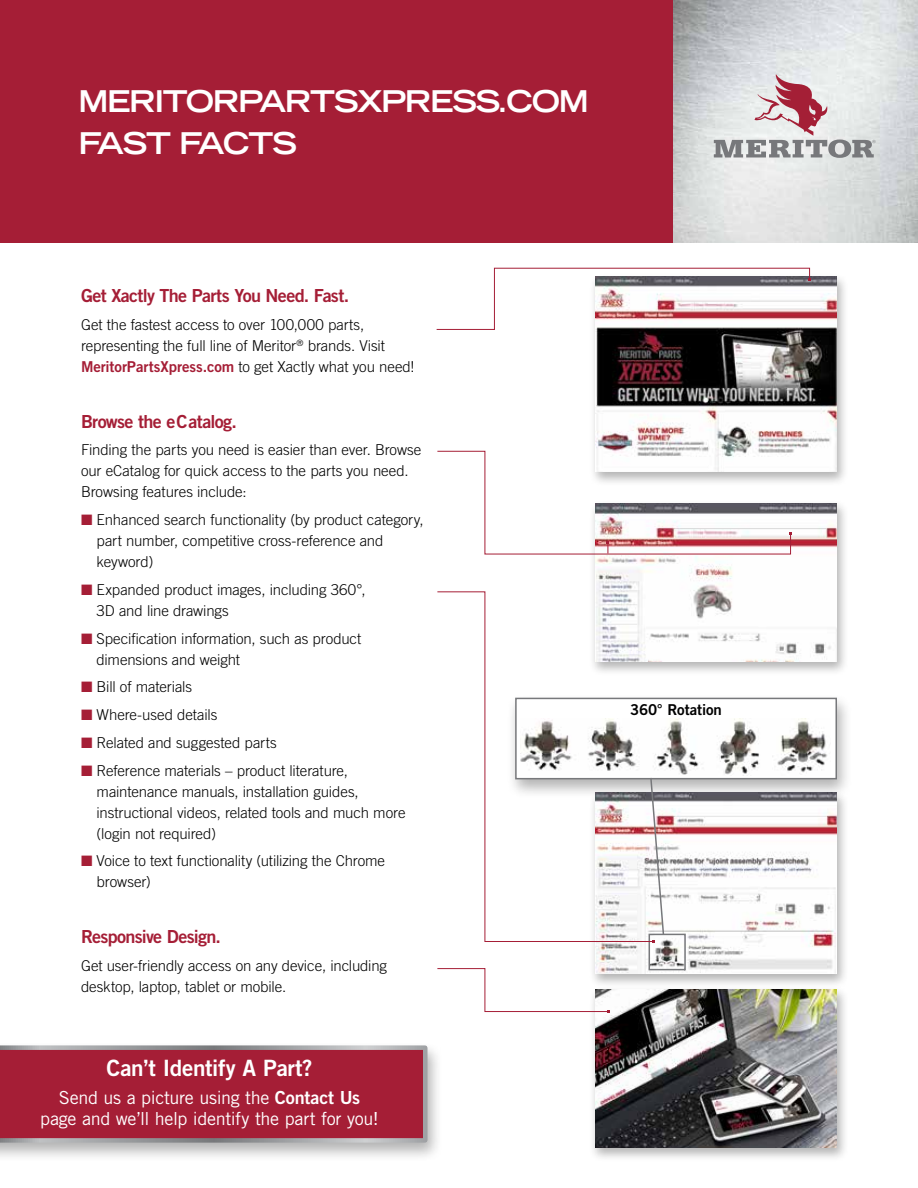
<style>
.page{position:relative;width:918px;height:1188px;background:#fff}
.page>*{position:absolute;margin:0;border:0;box-sizing:border-box;transform-origin:0 0}
.t1{font:700 expanded 30px/42px "Trade Gothic LT Std";letter-spacing:-.045em;color:#fff}
.t2{font:22.5px "Trade Gothic LT Std Bd 2";letter-spacing:-.015em;color:#fff}
.t3{font:18px/21px "Trade Gothic LT Std";letter-spacing:-.02em;color:#fff;text-align:center}
.t4{font:18px "Trade Gothic LT Std Bd 2";letter-spacing:-.035em;color:#a51e36}
.t5{font:300 15px/21px "Trade Gothic LT Std";letter-spacing:-.005em;color:#000}
.t6{font:15px "Trade Gothic LT Std Bd 2";letter-spacing:-.01em;color:#000}
.s1{font-family:"Trade Gothic LT Std Bd 2";font-weight:400;color:#a51e36}
.s2{color:#a51e36}
.s3{font-family:"Trade Gothic LT Std Bd 2"}
</style>
<div class="page">
<div style="left:507px;top:694px;width:346px;height:105px;background:#000;opacity:.3"></div>
<div style="left:515px;top:698px;width:322px;height:81px;background:#fff;border:2px solid #77787b"></div>
<div style="left:589px;top:790px;width:260px;height:198px;background:#000;opacity:.3"></div>
<img style="left:595px;top:793px;width:242px;height:180px">
<div style="left:0;top:1041px;width:443px;height:121px;background:#000;opacity:.3"></div>
<svg style="left:0;top:1045px;width:428px;height:98px"></svg>
<div style="left:0;top:0;width:674px;height:243px;background:#a51e36"></div>
<img style="left:674px;top:0;width:244px;height:243px">
<svg style="left:714px;top:74px;width:162px;height:84px"></svg>
<div style="left:589px;top:273px;width:260px;height:213px;background:#000;opacity:.3"></div>
<img style="left:596px;top:276px;width:241px;height:195px">
<svg style="left:436px;top:267px;width:375px;height:63px"></svg>
<div style="left:589px;top:500px;width:260px;height:177px;background:#000;opacity:.3"></div>
<img style="left:595px;top:503px;width:242px;height:158px">
<img style="left:655px;top:718px;width:172px;height:57px">
<svg style="left:437px;top:451px;width:355px;height:104px"></svg>
<svg style="left:437px;top:591px;width:217px;height:351px"></svg>
<img style="left:648px;top:776px;width:39px;height:196px">
<div style="left:589px;top:986px;width:260px;height:177px;background:#000;opacity:.3"></div>
<img style="left:595px;top:989px;width:242px;height:159px">
<svg style="left:437px;top:968px;width:173px;height:45px"></svg>
<h1 class="t1" style="left:78px;top:79px;width:512px">MERITORPARTSXPRESS.COM<br>FAST FACTS</h1>
<p class="t4" style="left:81px;top:285px;width:270px">Get Xactly The Parts You Need. Fast.</p>
<p class="t5" style="left:81px;top:314px;width:335px">Get the fastest access to over 100,000 parts, representing the full line of Meritor<sup>®</sup> brands. Visit<br><span class="s1">MeritorPartsXpress.com</span> to get Xactly what you need!</p>
<p class="t4" style="left:81px;top:410px;width:157px">Browse the eCatalog.</p>
<p class="t5" style="left:81px;top:439px;width:342px">Finding the parts you need is easier than ever. Browse our eCatalog for quick access to the parts you need.<br>Browsing features include:</p>
<p class="t5" style="left:97px;top:509px;width:329px;text-indent:-16px"><span class="s2">■</span> Enhanced search functionality (by product category, part number, competitive cross-reference and keyword)</p>
<p class="t5" style="left:97px;top:579px;width:271px;text-indent:-16px"><span class="s2">■</span> Expanded product images, including 360°,<br>3D and line drawings</p>
<p class="t5" style="left:97px;top:628px;width:266px;text-indent:-16px"><span class="s2">■</span> Specification information, such as product dimensions and weight</p>
<p class="t5" style="left:81px;top:676px;width:113px"><span class="s2">■</span> Bill of materials</p>
<p class="t5" style="left:81px;top:704px;width:138px"><span class="s2">■</span> Where-used details</p>
<p class="t5" style="left:81px;top:732px;width:197px"><span class="s2">■</span> Related and suggested parts</p>
<p class="t5" style="left:97px;top:760px;width:310px;text-indent:-16px"><span class="s2">■</span> Reference materials – product literature, maintenance manuals, installation guides, instructional videos, related tools and much more (login not required)</p>
<p class="t5" style="left:97px;top:850px;width:290px;text-indent:-16px"><span class="s2">■</span> Voice to text functionality (utilizing the Chrome browser)</p>
<p class="t4" style="left:81px;top:925px;width:142px">Responsive Design.</p>
<p class="t5" style="left:81px;top:955px;width:308px">Get user-friendly access on any device, including desktop, laptop, tablet or mobile.</p>
<h2 class="t2" style="left:106px;top:1054px;width:208px">Can’t Identify A Part?</h2>
<p class="t3" style="left:40px;top:1087px;width:340px">Send us a picture using the <span class="s3">Contact Us </span>page and we’ll help identify the part for you!</p>
<p class="t6" style="left:630px;top:701px;width:93px">360° Rotation</p>
</div>
